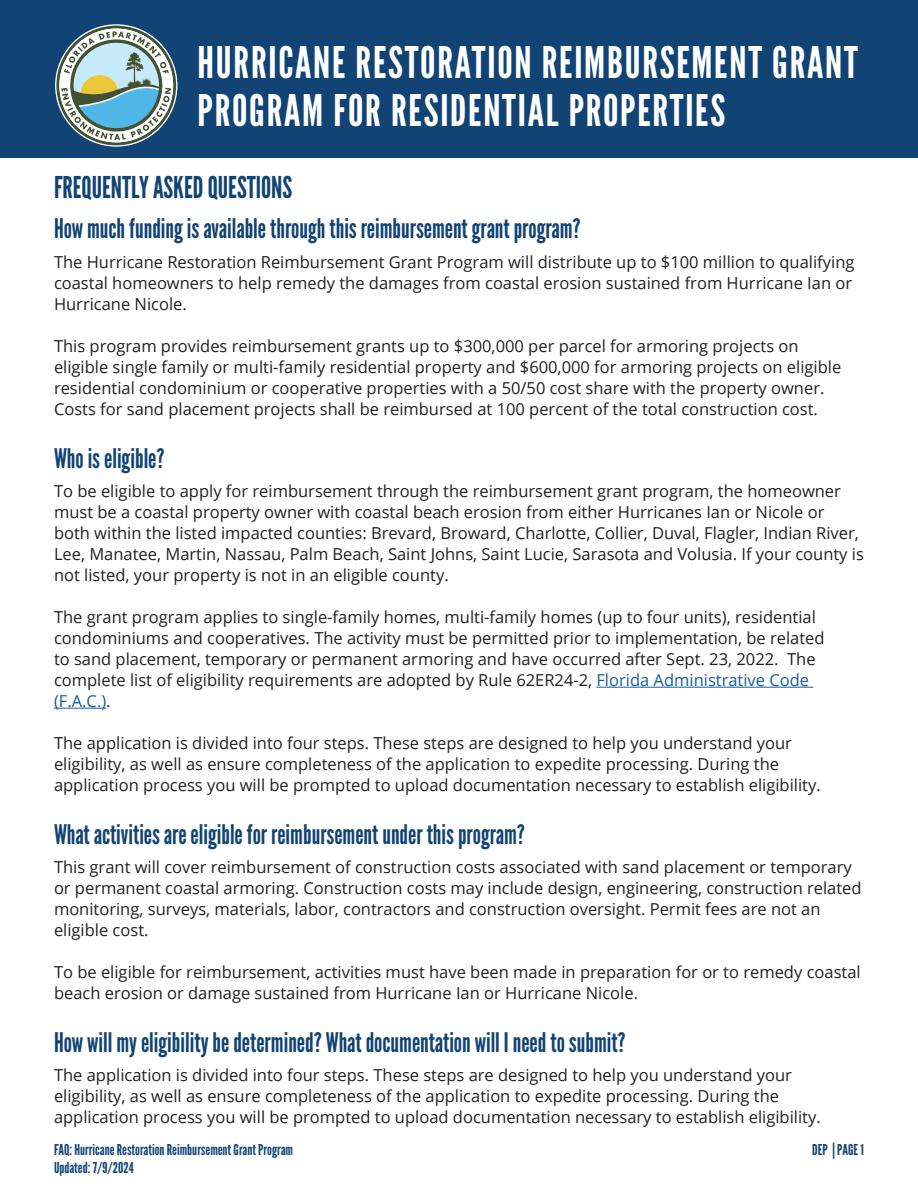
<style>
.page{position:relative;width:918px;height:1188px;background:#fff}
.page>*{position:absolute;margin:0;border:0;box-sizing:border-box;transform-origin:0 0}
.t1{font:43.5px/48px "League Gothic";letter-spacing:.04em;color:#fff}
.t2{font:30px "League Gothic";color:#114374;scale:.95 1}
.t3{font:27px "League Gothic";color:#114374;scale:.95 1}
.t4{font:16.5px/21px "Open Sans";color:#231f20}
.t5{font:15px "League Gothic";color:#114374}
.s1{color:#175d9e}
</style>
<div class="page">
<div style="left:0;top:0;width:918px;height:158px;background:#114374"></div>
<svg style="left:55px;top:24px;width:122px;height:123px"></svg>
<hr style="left:596px;top:687px;width:217px;height:1px;background:#175d9e">
<hr style="left:54px;top:708px;width:52px;height:1px;background:#175d9e">
<p class="t1" style="left:198px;top:39px;width:662px">HURRICANE RESTORATION REIMBURSEMENT GRANT<br>PROGRAM FOR RESIDENTIAL PROPERTIES</p>
<p class="t2" style="left:54px;top:169px;width:252px">FREQUENTLY ASKED QUESTIONS</p>
<p class="t3" style="left:54px;top:212px;width:556px">How much funding is available through this reimbursement grant program?</p>
<p class="t4" style="left:54px;top:251px;width:802px">The Hurricane Restoration Reimbursement Grant Program will distribute up to $100 million to qualifying coastal homeowners to help remedy the damages from coastal erosion sustained from Hurricane Ian or<br>Hurricane Nicole.</p>
<p class="t4" style="left:54px;top:335px;width:789px">This program provides reimbursement grants up to $300,000 per parcel for armoring projects on eligible single family or multi-family residential property and $600,000 for armoring projects on eligible residential condominium or cooperative properties with a 50/50 cost share with the property owner.<br>Costs for sand placement projects shall be reimbursed at 100 percent of the total construction cost.</p>
<p class="t3" style="left:54px;top:443px;width:118px">Who is eligible?</p>
<p class="t4" style="left:54px;top:480px;width:811px">To be eligible to apply for reimbursement through the reimbursement grant program, the homeowner must be a coastal property owner with coastal beach erosion from either Hurricanes Ian or Nicole or both within the listed impacted counties: Brevard, Broward, Charlotte, Collier, Duval, Flagler, Indian River, Lee, Manatee, Martin, Nassau, Palm Beach, Saint Johns, Saint Lucie, Sarasota and Volusia. If your county is not listed, your property is not in an eligible county.</p>
<p class="t4" style="left:54px;top:606px;width:772px">The grant program applies to single-family homes, multi-family homes (up to four units), residential condominiums and cooperatives. The activity must be permitted prior to implementation, be related to sand placement, temporary or permanent armoring and have occurred after Sept. 23, 2022. The complete list of eligibility requirements are adopted by Rule 62ER24-2, <span class="s1">Florida Administrative Code (F.A.C.)</span>.</p>
<p class="t4" style="left:54px;top:732px;width:768px">The application is divided into four steps. These steps are designed to help you understand your eligibility, as well as ensure completeness of the application to expedite processing. During the application process you will be prompted to upload documentation necessary to establish eligibility.</p>
<p class="t3" style="left:54px;top:819px;width:497px">What activities are eligible for reimbursement under this program?</p>
<p class="t4" style="left:54px;top:856px;width:809px">This grant will cover reimbursement of construction costs associated with sand placement or temporary or permanent coastal armoring. Construction costs may include design, engineering, construction related monitoring, surveys, materials, labor, contractors and construction oversight. Permit fees are not an eligible cost.</p>
<p class="t4" style="left:54px;top:961px;width:808px">To be eligible for reimbursement, activities must have been made in preparation for or to remedy coastal beach erosion or damage sustained from Hurricane Ian or Hurricane Nicole.</p>
<p class="t3" style="left:54px;top:1027px;width:603px">How will my eligibility be determined? What documentation will I need to submit?</p>
<p class="t4" style="left:54px;top:1064px;width:768px">The application is divided into four steps. These steps are designed to help you understand your eligibility, as well as ensure completeness of the application to expedite processing. During the application process you will be prompted to upload documentation necessary to establish eligibility.</p>
<p class="t5" style="left:54px;top:1140px;width:241px">FAQ: Hurricane Restoration Reimbursement Grant Program</p>
<p class="t5" style="left:812px;top:1140px;width:53px">DEP | PAGE 1</p>
<p class="t5" style="left:54px;top:1158px;width:81px">Updated: 7/9/2024</p>
</div>
